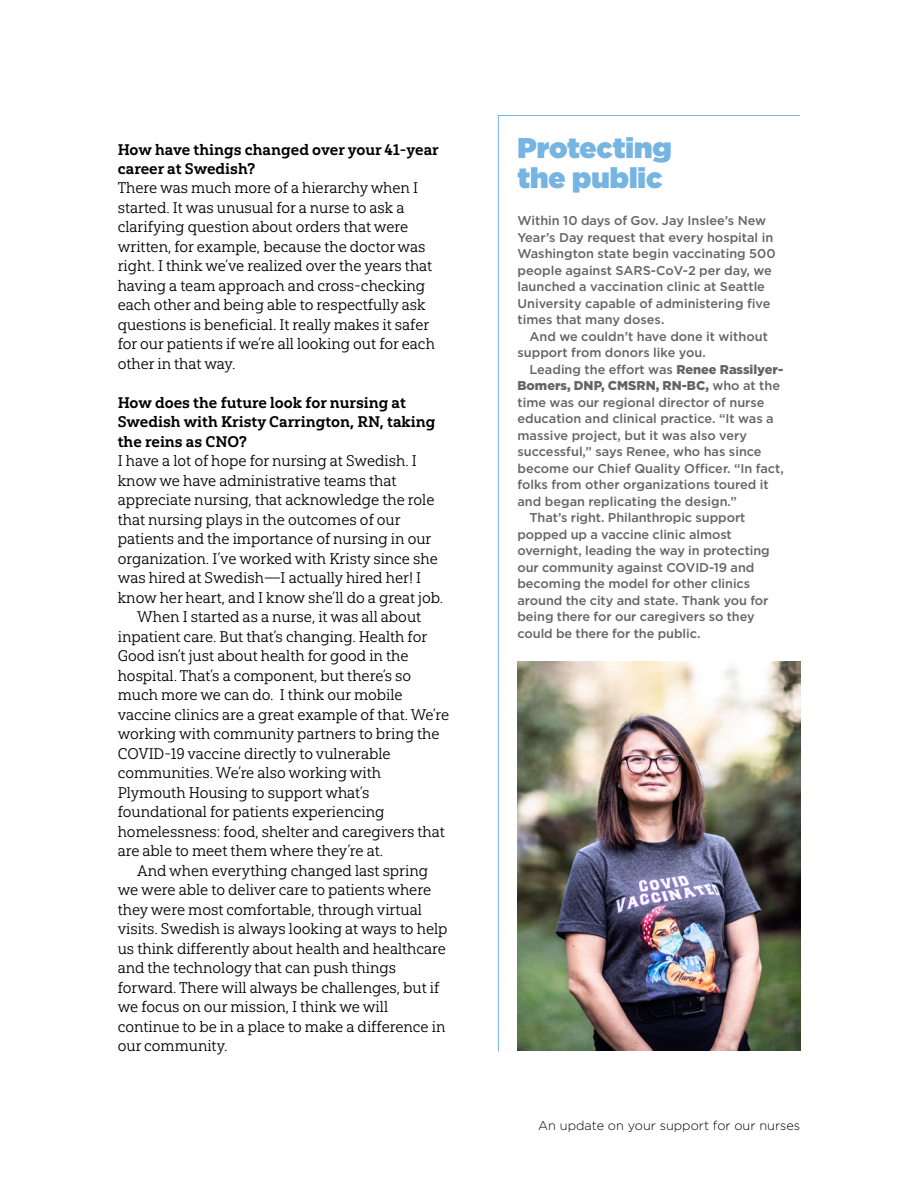
<style>
.page{position:relative;width:918px;height:1188px;background:#fff}
.page>*{position:absolute;margin:0;border:0;box-sizing:border-box;transform-origin:0 0}
.t1{font:900 28.5px/30px "Gotham";color:#76b4e2}
.t2{font:15.3px/19.5px "Yorkten Slab Nor Boo";color:#000}
.t3{font:15.3px/19.5px "Yorkten Slab Nor Bol";color:#000}
.t4{font:500 12.75px/16.5px "Gotham";color:#636466}
.t5{font:300 12.75px "Gotham";color:#000}
.t6{font:900 12.75px "Gotham";color:#636466}
.s1{font-weight:900}
.s2{font-weight:500}
</style>
<div class="page">
<img style="left:498px;top:115px;width:303px;height:937px">
<p class="t3" style="left:118px;top:139px;width:323px">How have things changed over your 41-year career at Swedish?</p>
<p class="t2" style="left:118px;top:179px;width:319px">There was much more of a hierarchy when I started. It was unusual for a nurse to ask a clarifying question about orders that were written, for example, because the doctor was right. I think we’ve realized over the years that having a team approach and cross-checking each other and being able to respectfully ask questions is beneficial. It really makes it safer for our patients if we’re all looking out for each other in that way.</p>
<p class="t3" style="left:118px;top:393px;width:319px">How does the future look for nursing at<br>Swedish with Kristy Carrington, RN, taking the reins as CNO?</p>
<p class="t2" style="left:118px;top:451px;width:301px">I have a lot of hope for nursing at Swedish. I</p>
<p class="t2" style="left:118px;top:471px;width:280px">know we have administrative teams that</p>
<p class="t2" style="left:118px;top:490px;width:318px">appreciate nursing, that acknowledge the role</p>
<p class="t2" style="left:118px;top:510px;width:284px">that nursing plays in the outcomes of our</p>
<p class="t2" style="left:118px;top:529px;width:315px">patients and the importance of nursing in our</p>
<p class="t2" style="left:118px;top:549px;width:322px">organization. I’ve worked with Kristy since she</p>
<p class="t2" style="left:118px;top:568px;width:305px">was hired at Swedish—I actually hired her! I</p>
<p class="t2" style="left:118px;top:588px;width:327px">know her heart, and I know she’ll do a great job.</p>
<p class="t2" style="left:137px;top:607px;width:286px">When I started as a nurse, it was all about</p>
<p class="t2" style="left:118px;top:627px;width:311px">inpatient care. But that’s changing. Health for</p>
<p class="t2" style="left:118px;top:646px;width:292px">Good isn’t just about health for good in the</p>
<p class="t2" style="left:118px;top:666px;width:295px">hospital. That’s a component, but there’s so</p>
<p class="t2" style="left:118px;top:685px;width:286px">much more we can do. I think our mobile</p>
<p class="t2" style="left:118px;top:705px;width:333px">vaccine clinics are a great example of that. We’re</p>
<p class="t2" style="left:118px;top:724px;width:323px">working with community partners to bring the</p>
<p class="t2" style="left:118px;top:744px;width:274px">COVID-19 vaccine directly to vulnerable</p>
<p class="t2" style="left:118px;top:763px;width:265px">communities. We’re also working with</p>
<p class="t2" style="left:118px;top:783px;width:253px">Plymouth Housing to support what’s</p>
<p class="t2" style="left:118px;top:802px;width:268px">foundational for patients experiencing</p>
<p class="t2" style="left:118px;top:822px;width:329px">homelessness: food, shelter and caregivers that</p>
<p class="t2" style="left:118px;top:841px;width:267px">are able to meet them where they’re at.</p>
<p class="t2" style="left:137px;top:861px;width:292px">And when everything changed last spring</p>
<p class="t2" style="left:118px;top:880px;width:315px">we were able to deliver care to patients where</p>
<p class="t2" style="left:118px;top:900px;width:306px">they were most comfortable, through virtual</p>
<p class="t2" style="left:118px;top:919px;width:331px">visits. Swedish is always looking at ways to help</p>
<p class="t2" style="left:118px;top:939px;width:330px">us think differently about health and healthcare</p>
<p class="t2" style="left:118px;top:958px;width:280px">and the technology that can push things</p>
<p class="t2" style="left:118px;top:978px;width:323px">forward. There will always be challenges, but if</p>
<p class="t2" style="left:118px;top:997px;width:272px">we focus on our mission, I think we will</p>
<p class="t2" style="left:118px;top:1017px;width:329px">continue to be in a place to make a difference in</p>
<p class="t2" style="left:118px;top:1036px;width:111px">our community.</p>
<h1 class="t1" style="left:518px;top:132px;width:156px">Protecting the public</h1>
<p class="t4" style="left:518px;top:212px;width:260px">Within 10 days of Gov. Jay Inslee’s New Year’s Day request that every hospital in Washington state begin vaccinating 500 people against SARS-CoV-2 per day, we launched a vaccination clinic at Seattle University capable of administering five times that many doses.</p>
<p class="t4" style="left:518px;top:328px;width:252px;text-indent:12px">And we couldn’t have done it without support from donors like you.</p>
<p class="t4" style="left:529px;top:361px;width:255px">Leading the effort was <span class="s1">Renee Rassilyer-</span></p>
<p class="t6" style="left:518px;top:377px;width:264px">Bomers, DNP, CMSRN, RN-BC, <span class="s2">who at the</span></p>
<p class="t4" style="left:518px;top:394px;width:249px">time was our regional director of nurse</p>
<p class="t4" style="left:518px;top:410px;width:258px">education and clinical practice. “It was a</p>
<p class="t4" style="left:518px;top:427px;width:231px">massive project, but it was also very</p>
<p class="t4" style="left:518px;top:443px;width:246px">successful,” says Renee, who has since</p>
<p class="t4" style="left:518px;top:460px;width:268px">become our Chief Quality Officer. “In fact,</p>
<p class="t4" style="left:518px;top:476px;width:253px">folks from other organizations toured it</p>
<p class="t4" style="left:518px;top:493px;width:221px">and began replicating the design.”</p>
<p class="t4" style="left:529px;top:509px;width:217px">That’s right. Philanthropic support</p>
<p class="t4" style="left:518px;top:526px;width:216px">popped up a vaccine clinic almost</p>
<p class="t4" style="left:518px;top:542px;width:254px">overnight, leading the way in protecting</p>
<p class="t4" style="left:518px;top:559px;width:238px">our community against COVID-19 and</p>
<p class="t4" style="left:518px;top:575px;width:234px">becoming the model for other clinics</p>
<p class="t4" style="left:518px;top:592px;width:253px">around the city and state. Thank you for</p>
<p class="t4" style="left:518px;top:608px;width:239px">being there for our caregivers so they</p>
<p class="t4" style="left:518px;top:625px;width:184px">could be there for the public.</p>
<p class="t5" style="left:538px;top:1117px;width:264px">An update on your support for our nurses</p>
</div>
